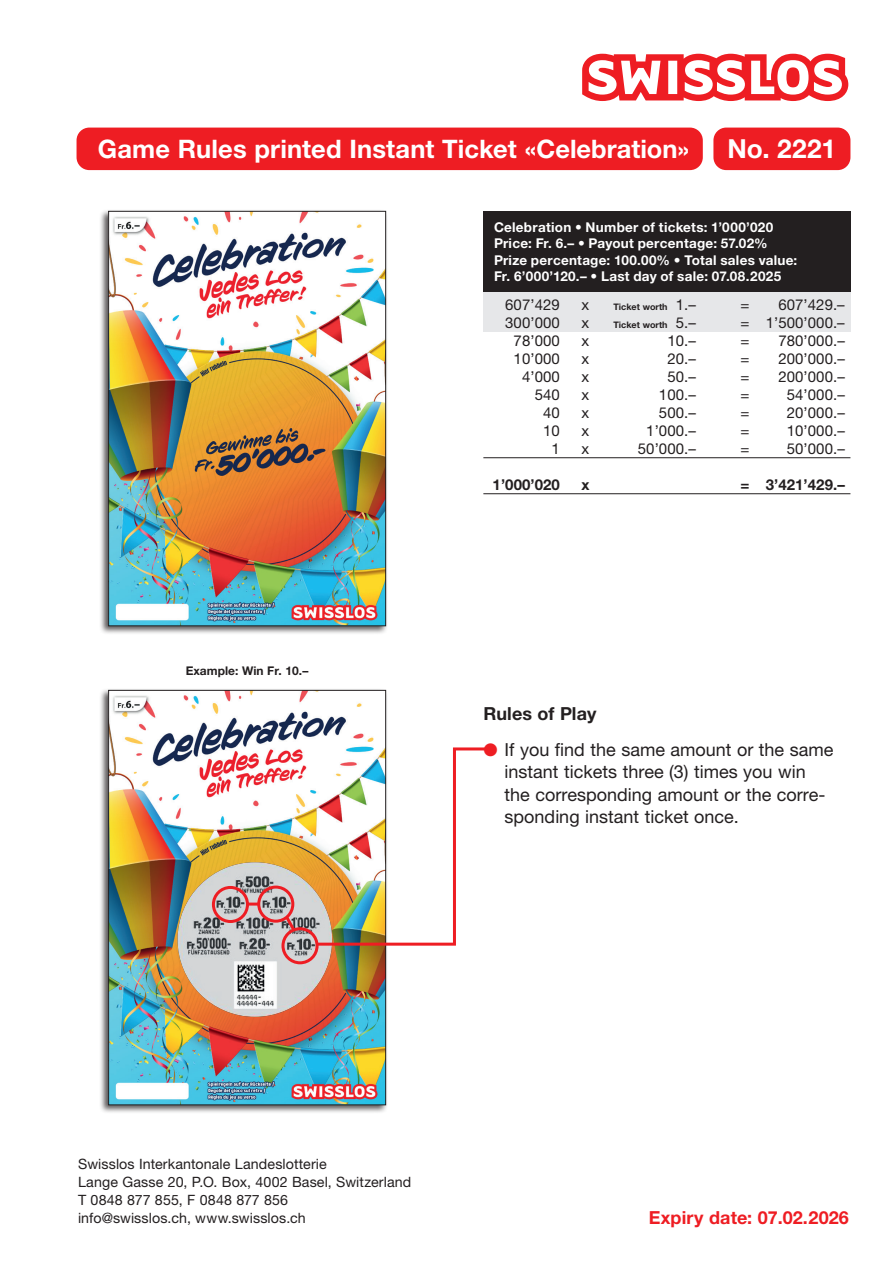
<style>
.page{position:relative;width:893px;height:1263px;background:#fff}
.page>*{position:absolute;margin:0;border:0;box-sizing:border-box;transform-origin:0 0}
.t1{font:700 26.25px "Helvetica Neue LT Std";letter-spacing:.01em;color:#fff}
.t2{font:700 25.5px "Helvetica Neue LT Std";color:#fff}
.t3{font:18px/22.5px "Helvetica Neue LT Std";color:#231f20}
.t4{font:700 18px "Helvetica Neue LT Std";letter-spacing:.01em;color:#ee1d23}
.t5{font:700 18px "Helvetica Neue LT Std";color:#231f20}
.t6{font:15px "Helvetica Neue LT Std";letter-spacing:.005em;color:#231f20}
.t7{font:700 15px "Helvetica Neue LT Std";letter-spacing:.005em;color:#231f20}
.t8{font:14.25px/18px "Helvetica Neue LT Std";letter-spacing:.005em;color:#231f20}
.t9{font:700 13.5px/16.5px "Helvetica Neue LT Std";letter-spacing:.02em;color:#fff}
.t10{font:700 12px "Helvetica Neue LT Std";color:#231f20}
.t11{font:700 9px "Helvetica Neue LT Std";color:#231f20}
.s1{font-weight:400;font-size:15px}
.s2{color:#ee1d23}
</style>
<div class="page">
<div style="left:99px;top:688px;width:289px;height:426px;background:#231f20;opacity:.75"></div>
<img style="left:110px;top:692px;width:274px;height:411px">
<div style="left:108px;top:690px;width:278px;height:415px;border:1px solid #231f20"></div>
<div style="left:77px;top:128px;width:626px;height:42px;background:#ee1d23;border-radius:13px"></div>
<svg style="left:582px;top:54px;width:266px;height:47px"></svg>
<div style="left:713px;top:128px;width:137px;height:42px;background:#ee1d23;border-radius:13px"></div>
<div style="left:99px;top:209px;width:289px;height:426px;background:#231f20;opacity:.75"></div>
<img style="left:110px;top:213px;width:274px;height:411px">
<div style="left:108px;top:211px;width:278px;height:415px;border:1px solid #231f20"></div>
<img style="left:178px;top:862px;width:154px;height:155px;border-radius:77px">
<div style="left:212px;top:886px;width:37px;height:37px;border:3px solid #ee1d23;border-radius:50%"></div>
<div style="left:281px;top:927px;width:38px;height:37px;border:3px solid #ee1d23;border-radius:50%"></div>
<div style="left:257px;top:885px;width:37px;height:38px;border:3px solid #ee1d23;border-radius:50%"></div>
<svg style="left:314px;top:746px;width:177px;height:201px"></svg>
<svg style="left:247px;top:902px;width:12px;height:3px"></svg>
<svg style="left:283px;top:913px;width:15px;height:21px"></svg>
<div style="left:483px;top:292px;width:367px;height:40px;background:#e6e7e9"></div>
<hr style="left:483px;top:457px;width:367px;height:1px;background:#231f20">
<hr style="left:483px;top:493px;width:367px;height:1px;background:#231f20">
<div style="left:483px;top:212px;width:367px;height:80px;background:#231f20"></div>
<h2 class="t2" style="left:98px;top:133px;width:593px">Game Rules printed Instant Ticket «Celebration»</h2>
<h1 class="t1" style="left:727px;top:133px;width:110px">No. 2221</h1>
<p class="t10" style="left:186px;top:663px;width:124px">Example: Win Fr. 10.–</p>
<p class="t9" style="left:494px;top:219px;width:305px">Celebration • Number of tickets: 1’000’020<br>Price: Fr. 6.– • Payout percentage: 57.02% Prize percentage: 100.00% • Total sales value:<br>Fr. 6’000’120.– • Last day of sale: 07.08.2025</p>
<p class="t6" style="left:505px;top:296px;width:56px">607’429</p>
<p class="t6" style="left:581px;top:296px;width:9px">x</p>
<p class="t11" style="left:613px;top:301px;width:84px">Ticket worth <span class="s1">1.–</span></p>
<p class="t6" style="left:740px;top:296px;width:10px">=</p>
<p class="t6" style="left:778px;top:296px;width:68px">607’429.–</p>
<p class="t6" style="left:505px;top:314px;width:56px">300’000</p>
<p class="t6" style="left:581px;top:314px;width:9px">x</p>
<p class="t11" style="left:613px;top:319px;width:84px">Ticket worth <span class="s1">5.–</span></p>
<p class="t6" style="left:740px;top:314px;width:106px">= 1’500’000.–</p>
<p class="t6" style="left:514px;top:332px;width:48px">78’000</p>
<p class="t6" style="left:581px;top:332px;width:9px">x</p>
<p class="t6" style="left:667px;top:332px;width:30px">10.–</p>
<p class="t6" style="left:740px;top:332px;width:10px">=</p>
<p class="t6" style="left:778px;top:332px;width:68px">780’000.–</p>
<p class="t6" style="left:514px;top:350px;width:48px">10’000</p>
<p class="t6" style="left:581px;top:350px;width:9px">x</p>
<p class="t6" style="left:667px;top:350px;width:30px">20.–</p>
<p class="t6" style="left:740px;top:350px;width:10px">=</p>
<p class="t6" style="left:778px;top:350px;width:68px">200’000.–</p>
<p class="t6" style="left:522px;top:368px;width:39px">4’000</p>
<p class="t6" style="left:581px;top:368px;width:9px">x</p>
<p class="t6" style="left:667px;top:368px;width:30px">50.–</p>
<p class="t6" style="left:740px;top:368px;width:10px">=</p>
<p class="t6" style="left:778px;top:368px;width:68px">200’000.–</p>
<p class="t6" style="left:535px;top:386px;width:27px">540</p>
<p class="t6" style="left:581px;top:386px;width:9px">x</p>
<p class="t6" style="left:659px;top:386px;width:38px">100.–</p>
<p class="t6" style="left:740px;top:386px;width:10px">=</p>
<p class="t6" style="left:787px;top:386px;width:60px">54’000.–</p>
<p class="t6" style="left:543px;top:404px;width:18px">40</p>
<p class="t6" style="left:581px;top:404px;width:9px">x</p>
<p class="t6" style="left:659px;top:404px;width:38px">500.–</p>
<p class="t6" style="left:740px;top:404px;width:10px">=</p>
<p class="t6" style="left:787px;top:404px;width:60px">20’000.–</p>
<p class="t6" style="left:543px;top:422px;width:18px">10</p>
<p class="t6" style="left:581px;top:422px;width:9px">x</p>
<p class="t6" style="left:646px;top:422px;width:51px">1’000.–</p>
<p class="t6" style="left:740px;top:422px;width:10px">=</p>
<p class="t6" style="left:787px;top:422px;width:60px">10’000.–</p>
<p class="t6" style="left:552px;top:440px;width:10px">1</p>
<p class="t6" style="left:581px;top:440px;width:9px">x</p>
<p class="t6" style="left:638px;top:440px;width:60px">50’000.–</p>
<p class="t6" style="left:740px;top:440px;width:10px">=</p>
<p class="t6" style="left:787px;top:440px;width:60px">50’000.–</p>
<p class="t7" style="left:493px;top:475px;width:69px">1’000’020</p>
<p class="t7" style="left:581px;top:475px;width:10px">x</p>
<p class="t7" style="left:740px;top:475px;width:106px">= 3’421’429.–</p>
<p class="t5" style="left:483px;top:702px;width:114px">Rules of Play</p>
<p class="t3" style="left:505px;top:738px;width:330px;text-indent:-21px"><span class="s2">●</span> If you find the same amount or the same instant tickets three (3) times you win the corresponding amount or the corre&shy;sponding instant ticket once.</p>
<p class="t8" style="left:78px;top:1154px;width:335px">Swisslos Interkantonale Landeslotterie<br>Lange Gasse 20, P.O. Box, 4002 Basel, Switzerland T 0848 877 855, F 0848 877 856<br>info@swisslos.ch, www.swisslos.ch</p>
<p class="t4" style="left:649px;top:1206px;width:202px">Expiry date: 07.02.2026</p>
</div>
